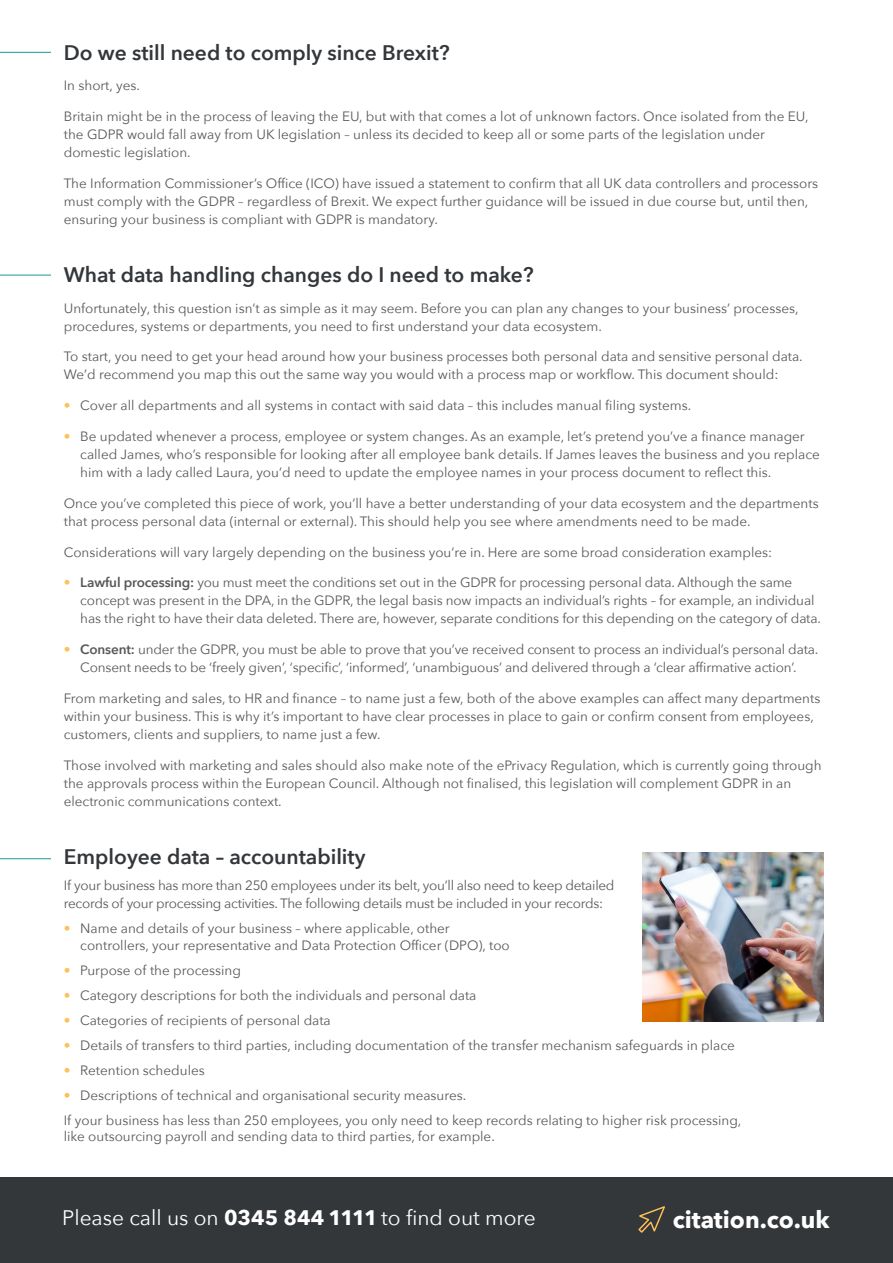
<style>
.page{position:relative;width:893px;height:1263px;background:#fff}
.page>*{position:absolute;margin:0;border:0;box-sizing:border-box;transform-origin:0 0}
.t1{font:700 23.85px "Avenir Next";color:#fff}
.HEADING_2{font:600 21px "Avenir Next";color:#33373a}
.t2{font:21px "Avenir Next";color:#fff}
.BODY{font:13.5px/18px "Avenir Next";color:#57585a}
.BODY-2{font:13.5px/18px "Avenir Next";letter-spacing:-.02em;color:#57585a}
.s1{color:#fdc05a}
.s2{font-weight:600}
.s3{font-weight:700}
</style>
<div class="page">
<hr style="left:0;top:52px;width:51px;height:1px;background:#1b9995">
<hr style="left:0;top:275px;width:51px;height:1px;background:#1b9995">
<hr style="left:0;top:858px;width:51px;height:1px;background:#1b9995">
<div style="left:0;top:1178px;width:893px;height:85px;background:#33373a"></div>
<svg style="left:638px;top:1206px;width:27px;height:27px"></svg>
<img style="left:642px;top:853px;width:181px;height:169px">
<p class="HEADING_2" style="left:64px;top:34px;width:388px">Do we still need to comply since Brexit?</p>
<p class="BODY" style="left:64px;top:76px;width:78px">In short, yes.</p>
<p class="BODY" style="left:64px;top:107px;width:746px">Britain might be in the process of leaving the EU, but with that comes a lot of unknown factors. Once isolated from the EU, the GDPR would fall away from UK legislation – unless its decided to keep all or some parts of the legislation under domestic legislation.</p>
<p class="BODY" style="left:64px;top:174px;width:756px">The Information Commissioner’s Office (ICO) have issued a statement to confirm that all UK data controllers and processors must comply with the GDPR – regardless of Brexit. We expect further guidance will be issued in due course but, until then, ensuring your business is compliant with GDPR is mandatory.</p>
<p class="HEADING_2" style="left:64px;top:257px;width:472px">What data handling changes do I need to make?</p>
<p class="BODY" style="left:64px;top:298px;width:736px">Unfortunately, this question isn’t as simple as it may seem. Before you can plan any changes to your business’ processes, procedures, systems or departments, you need to first understand your data ecosystem.</p>
<p class="BODY" style="left:64px;top:347px;width:740px">To start, you need to get your head around how your business processes both personal data and sensitive personal data.<br>We’d recommend you map this out the same way you would with a process map or workflow. This document should:</p>
<p class="BODY" style="left:64px;top:396px;width:629px"><span class="s1">•</span> Cover all departments and all systems in contact with said data – this includes manual filing systems.</p>
<p class="BODY" style="left:80px;top:427px;width:741px;text-indent:-16px"><span class="s1">•</span> Be updated whenever a process, employee or system changes. As an example, let’s pretend you’ve a finance manager called James, who’s responsible for looking after all employee bank details. If James leaves the business and you replace him with a lady called Laura, you’d need to update the employee names in your process document to reflect this.</p>
<p class="BODY" style="left:64px;top:493px;width:756px">Once you’ve completed this piece of work, you’ll have a better understanding of your data ecosystem and the departments that process personal data (internal or external). This should help you see where amendments need to be made.</p>
<p class="BODY" style="left:64px;top:542px;width:710px">Considerations will vary largely depending on the business you’re in. Here are some broad consideration examples:</p>
<p class="BODY" style="left:80px;top:573px;width:742px;text-indent:-16px"><span class="s1">•</span> <span class="s2">Lawful processing:</span> you must meet the conditions set out in the GDPR for processing personal data. Although the same concept was present in the DPA, in the GDPR, the legal basis now impacts an individual’s rights – for example, an individual has the right to have their data deleted. There are, however, separate conditions for this depending on the category of data.</p>
<p class="BODY" style="left:64px;top:640px;width:756px;text-align:center"><span class="s1">•</span> <span class="s2">Consent:</span> under the GDPR, you must be able to prove that you’ve received consent to process an individual’s personal data.<br>Consent needs to be ‘freely given’, ‘specific’, ‘informed’, ‘unambiguous’ and delivered through a ‘clear affirmative action’.</p>
<p class="BODY" style="left:64px;top:688px;width:758px">From marketing and sales, to HR and finance – to name just a few, both of the above examples can affect many departments within your business. This is why it’s important to have clear processes in place to gain or confirm consent from employees, customers, clients and suppliers, to name just a few.</p>
<p class="BODY" style="left:64px;top:755px;width:759px">Those involved with marketing and sales should also make note of the ePrivacy Regulation, which is currently going through the approvals process within the European Council. Although not finalised, this legislation will complement GDPR in an electronic communications context.</p>
<p class="HEADING_2" style="left:64px;top:838px;width:303px">Employee data – accountability</p>
<p class="BODY-2" style="left:64px;top:876px;width:552px">If your business has more than 250 employees under its belt, you’ll also need to keep detailed records of your processing activities. The following details must be included in your records:</p>
<p class="BODY" style="left:80px;top:919px;width:431px;line-height:16.5px;text-indent:-16px"><span class="s1">•</span> Name and details of your business – where applicable, other controllers, your representative and Data Protection Officer (DPO), too</p>
<p class="BODY" style="left:64px;top:960px;width:179px"><span class="s1">•</span> Purpose of the processing</p>
<p class="BODY" style="left:64px;top:985px;width:414px"><span class="s1">•</span> Category descriptions for both the individuals and personal data</p>
<p class="BODY" style="left:64px;top:1010px;width:269px"><span class="s1">•</span> Categories of recipients of personal data</p>
<p class="BODY" style="left:64px;top:1035px;width:673px"><span class="s1">•</span> Details of transfers to third parties, including documentation of the transfer mechanism safeguards in place</p>
<p class="BODY" style="left:64px;top:1060px;width:143px"><span class="s1">•</span> Retention schedules</p>
<p class="BODY" style="left:64px;top:1085px;width:404px"><span class="s1">•</span> Descriptions of technical and organisational security measures.</p>
<p class="BODY" style="left:64px;top:1111px;width:679px;line-height:16.5px">If your business has less than 250 employees, you only need to keep records relating to higher risk processing, like outsourcing payroll and sending data to third parties, for example.</p>
<p class="t2" style="left:62px;top:1200px;width:475px">Please call us on <span class="s3">0345 844 1111</span> to find out more</p>
<p class="t1" style="left:673px;top:1199px;width:158px">citation.co.uk</p>
</div>
